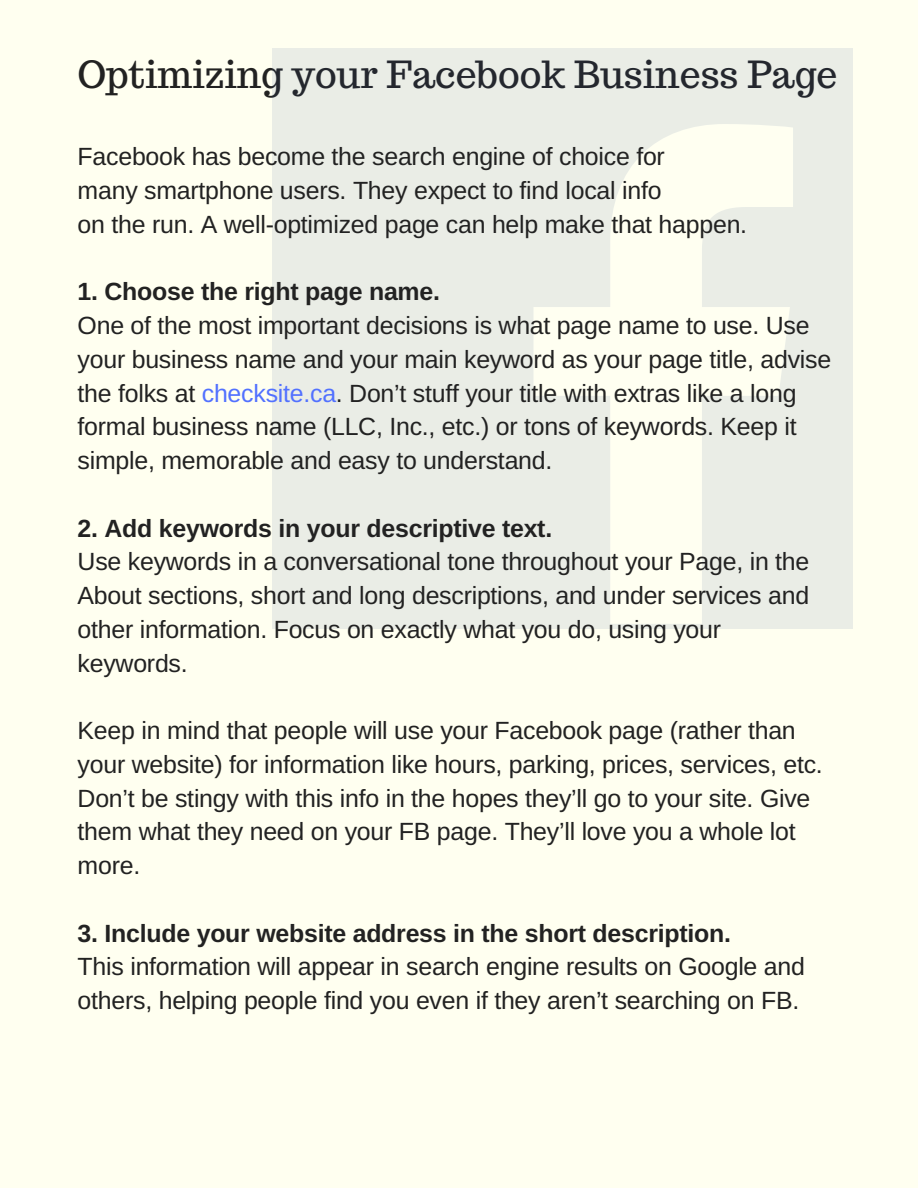
<style>
.page{position:relative;width:918px;height:1188px;background:#fffff0}
.page>*{position:absolute;margin:0;border:0;box-sizing:border-box;transform-origin:0 0}
.t1{font:37.35px "Trocchi";color:#222}
.t2{font:24.9px/33.8px "Arimo";letter-spacing:-.01em;color:#222}
.t3{font:700 24.9px "Arimo";letter-spacing:-.01em;color:#222}
.s1{color:#5271ff}
</style>
<div class="page">
<div style="left:273px;top:48px;width:580px;height:580px;background:#eaede6"></div>
<svg style="left:534px;top:124px;width:259px;height:500px;fill:#fbfcef"></svg>
<h1 class="t1" style="left:78px;top:50px;width:761px">Optimizing your Facebook Business Page</h1>
<p class="t2" style="left:78px;top:140px;width:671px">Facebook has become the search engine of choice for<br>many smartphone users. They expect to find local info<br>on the run. A well-optimized page can help make that happen.</p>
<p class="t3" style="left:78px;top:278px;width:364px">1. Choose the right page name.</p>
<p class="t2" style="left:78px;top:309px;width:755px">One of the most important decisions is what page name to use. Use your business name and your main keyword as your page title, advise the folks at <span class="s1">checksite.ca</span>. Don’t stuff your title with extras like a long formal business name (LLC, Inc., etc.) or tons of keywords. Keep it simple, memorable and easy to understand.</p>
<p class="t3" style="left:78px;top:514px;width:476px">2. Add keywords in your descriptive text.</p>
<p class="t2" style="left:78px;top:545px;width:733px">Use keywords in a conversational tone throughout your Page, in the About sections, short and long descriptions, and under services and other information. Focus on exactly what you do, using your keywords.</p>
<p class="t2" style="left:78px;top:714px;width:747px">Keep in mind that people will use your Facebook page (rather than your website) for information like hours, parking, prices, services, etc.<br>Don’t be stingy with this info in the hopes they’ll go to your site. Give them what they need on your FB page. They’ll love you a whole lot more.</p>
<p class="t3" style="left:78px;top:919px;width:655px">3. Include your website address in the short description.</p>
<p class="t2" style="left:78px;top:950px;width:729px">This information will appear in search engine results on Google and others, helping people find you even if they aren’t searching on FB.</p>
</div>
